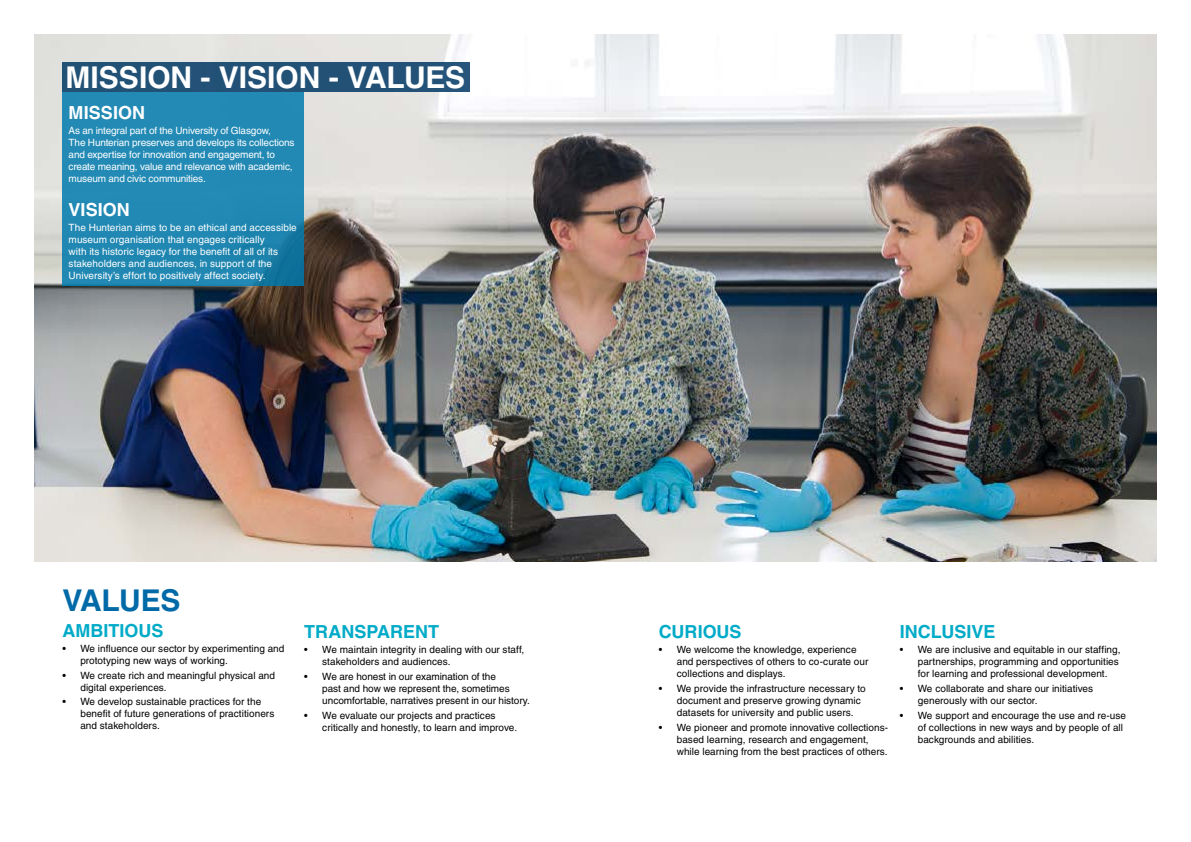
<style>
.page{position:relative;width:1191px;height:842px;background:#fff}
.page>*{position:absolute;margin:0;border:0;box-sizing:border-box;transform-origin:0 0}
.t1{font:700 30px "Helvetica LT Std";color:#fff}
.t2{font:700 30px "Helvetica LT Std";letter-spacing:-.01em;color:#0069a7}
.t3{font:700 18px "Helvetica LT Std";color:#00abc8}
.t4{font:700 18px "Helvetica LT Std";letter-spacing:.005em;color:#fff}
.t5{font:10px/12px "Helvetica LT Std";letter-spacing:.005em;color:#000}
.t6{font:10px/12px "Helvetica LT Std";letter-spacing:-.005em;color:#fff}
</style>
<div class="page">
<img style="left:34px;top:34px;width:1123px;height:527px">
<div style="left:62px;top:92px;width:241px;height:193px;background:#2289b5"></div>
<div style="left:62px;top:62px;width:407px;height:30px;background:#225176"></div>
<h1 class="t1" style="left:65px;top:59px;width:401px">MISSION - VISION - VALUES</h1>
<h2 class="t4" style="left:69px;top:101px;width:78px">MISSION</h2>
<p class="t6" style="left:69px;top:124px;width:227px">As an integral part of the University of Glasgow,<br>The Hunterian preserves and develops its collections and expertise for innovation and engagement, to create meaning, value and relevance with academic, museum and civic communities.</p>
<h2 class="t4" style="left:69px;top:199px;width:63px">VISION</h2>
<p class="t6" style="left:69px;top:222px;width:230px">The Hunterian aims to be an ethical and accessible museum organisation that engages critically<br>with its historic legacy for the benefit of all of its stakeholders and audiences, in support of the University’s effort to positively affect society.</p>
<h1 class="t2" style="left:62px;top:582px;width:120px">VALUES</h1>
<h2 class="t3" style="left:62px;top:619px;width:102px">AMBITIOUS</h2>
<p class="t5" style="left:80px;top:642px;width:206px;text-indent:-18px">• We influence our sector by experimenting and prototyping new ways of working.</p>
<p class="t5" style="left:80px;top:669px;width:196px;text-indent:-18px">• We create rich and meaningful physical and digital experiences.</p>
<p class="t5" style="left:80px;top:696px;width:195px;text-indent:-18px">• We develop sustainable practices for the benefit of future generations of practitioners and stakeholders.</p>
<h2 class="t3" style="left:304px;top:621px;width:136px">TRANSPARENT</h2>
<p class="t5" style="left:322px;top:644px;width:204px;text-indent:-18px">• We maintain integrity in dealing with our staff, stakeholders and audiences.</p>
<p class="t5" style="left:322px;top:671px;width:209px;text-indent:-18px">• We are honest in our examination of the<br>past and how we represent the, sometimes uncomfortable, narratives present in our history.</p>
<p class="t5" style="left:322px;top:709px;width:196px;text-indent:-18px">• We evaluate our projects and practices critically and honestly, to learn and improve.</p>
<h2 class="t3" style="left:659px;top:621px;width:84px">CURIOUS</h2>
<p class="t5" style="left:677px;top:644px;width:193px;text-indent:-18px">• We welcome the knowledge, experience and perspectives of others to co-curate our collections and displays.</p>
<p class="t5" style="left:677px;top:683px;width:190px;text-indent:-18px">• We provide the infrastructure necessary to document and preserve growing dynamic datasets for university and public users.</p>
<p class="t5" style="left:677px;top:721px;width:213px;text-indent:-18px">• We pioneer and promote innovative collections&shy;based learning, research and engagement, while learning from the best practices of others.</p>
<h2 class="t3" style="left:899px;top:621px;width:97px">INCLUSIVE</h2>
<p class="t5" style="left:917px;top:644px;width:204px;text-indent:-18px">• We are inclusive and equitable in our staffing, partnerships, programming and opportunities for learning and professional development.</p>
<p class="t5" style="left:917px;top:683px;width:177px;text-indent:-18px">• We collaborate and share our initiatives generously with our sector.</p>
<p class="t5" style="left:917px;top:709px;width:210px;text-indent:-18px">• We support and encourage the use and re-use of collections in new ways and by people of all backgrounds and abilities.</p>
</div>
